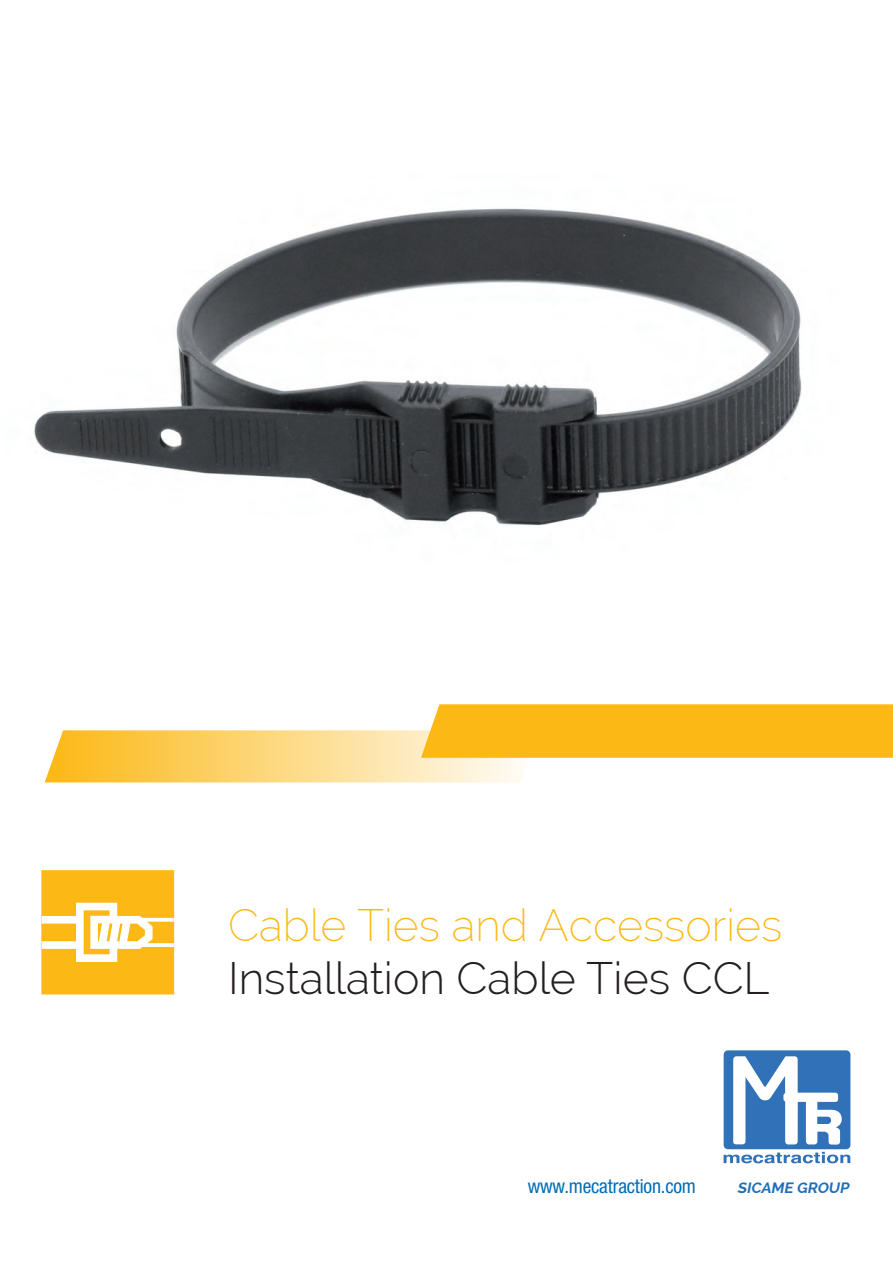
<style>
.page{position:relative;width:893px;height:1263px;background:#fff}
.page>*{position:absolute;margin:0;border:0;box-sizing:border-box;transform-origin:0 0}
.t1{font:300 44.55px "Raleway";color:#231f20}
.t2{font:200 44.55px "Raleway";color:#fcb814}
.t3{font:condensed 19.5px "Helvetica Neue";letter-spacing:-.01em;color:#006db7}
.t4{font:italic 700 15px "Raleway";color:#1f6fb8}
</style>
<div class="page">
<img style="left:34px;top:208px;width:768px;height:318px">
<svg style="left:724px;top:1050px;width:126px;height:113px"></svg>
<svg style="left:45px;top:704px;width:848px;height:78px"></svg>
<div style="left:41px;top:870px;width:133px;height:124px;background:#fcb814"></div>
<svg style="left:42px;top:903px;width:132px;height:59px"></svg>
<p class="t2" style="left:228px;top:899px;width:556px">Cable Ties and Accessories</p>
<p class="t1" style="left:228px;top:953px;width:543px">Installation Cable Ties CCL</p>
<p class="t3" style="left:528px;top:1174px;width:170px">www.mecatraction.com</p>
<p class="t4" style="left:737px;top:1179px;width:116px">SICAME GROUP</p>
</div>
